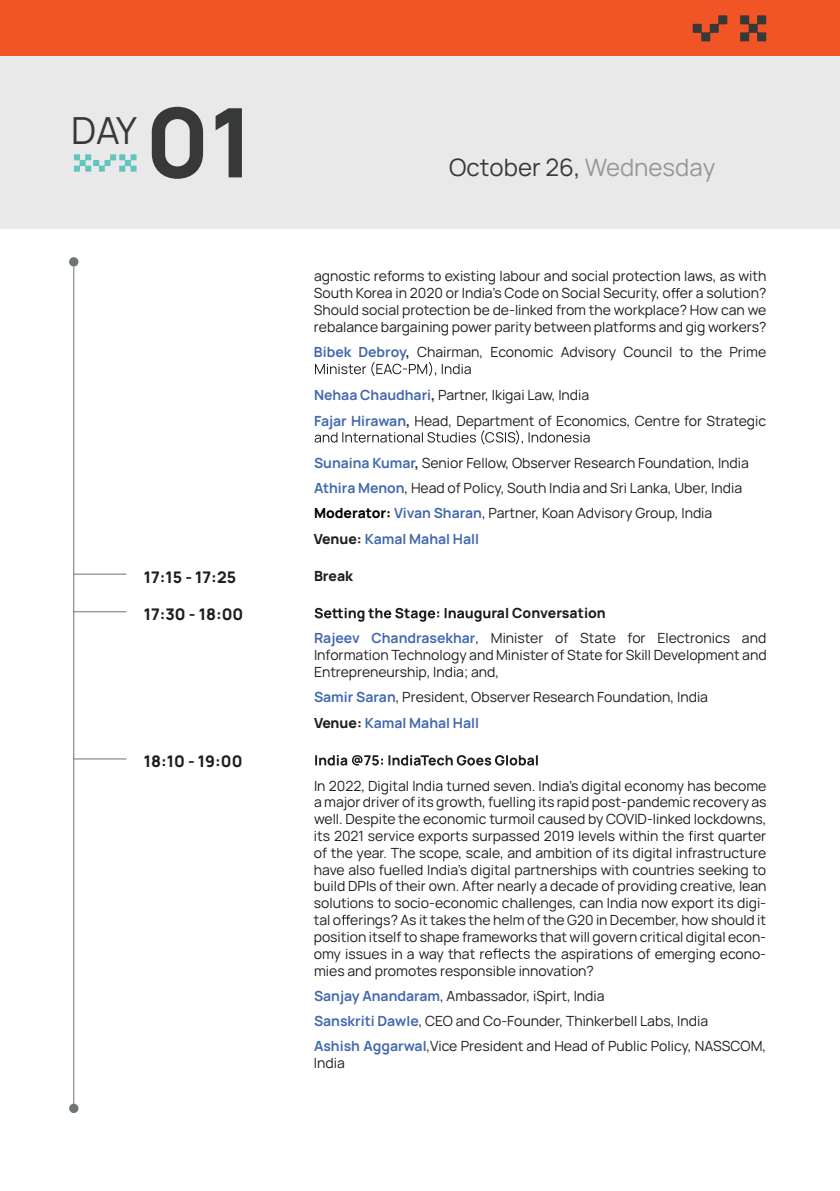
<style>
.page{position:relative;width:840px;height:1191px;background:#fff}
.page>*{position:absolute;margin:0;border:0;box-sizing:border-box;transform-origin:0 0}
.t1{font:800 96px "Manrope";color:#373938}
.t2{font:37.4px "Manrope";color:#373938}
.t3{font:24px "Manrope";color:#373938}
.t4{font:800 16px "Manrope";color:#201d1e}
.t5{font:14px/16.8px "Manrope";color:#201d1e}
.t6{font:800 14px "Manrope";letter-spacing:-.005em;color:#201d1e}
.s1{color:#989696}
.s2{font-weight:700;color:#4369ad}
.s3{font-weight:700}
.s4{font-weight:800;color:#000}
.s5{font-weight:800}
</style>
<div class="page">
<div style="left:0;top:0;width:839px;height:57px;background:#f15526"></div>
<div style="left:0;top:57px;width:839px;height:172px;background:#eae9ea"></div>
<svg style="left:740px;top:15px;width:25px;height:26px"></svg>
<svg style="left:692px;top:15px;width:35px;height:26px"></svg>
<svg style="left:74px;top:154px;width:62px;height:18px"></svg>
<svg style="left:671px;top:288px;width:8px;height:10px"></svg>
<svg style="left:315px;top:362px;width:155px;height:14px"></svg>
<svg style="left:314px;top:430px;width:275px;height:14px"></svg>
<hr style="left:73px;top:266px;width:1px;height:842px;background:#6e7575">
<svg style="left:314px;top:608px;width:176px;height:14px"></svg>
<svg style="left:315px;top:755px;width:222px;height:10px"></svg>
<svg style="left:688px;top:830px;width:7px;height:11px"></svg>
<svg style="left:341px;top:914px;width:9px;height:11px"></svg>
<svg style="left:485px;top:948px;width:44px;height:11px"></svg>
<hr style="left:73px;top:573px;width:53px;height:1px;background:#6e7575">
<hr style="left:73px;top:611px;width:53px;height:1px;background:#6e7575">
<hr style="left:73px;top:758px;width:53px;height:1px;background:#6e7575">
<div style="left:69px;top:257px;width:9px;height:9px;background:#6e7575;border-radius:50%"></div>
<div style="left:69px;top:1103px;width:9px;height:10px;background:#6e7575;border-radius:50%"></div>
<h2 class="t2" style="left:71px;top:102px;width:67px">DAY</h2>
<h1 class="t1" style="left:145px;top:60px;width:110px">01</h1>
<h3 class="t3" style="left:449px;top:149px;width:267px">October 26, <span class="s1">Wednesday</span></h3>
<p class="t5" style="left:314px;top:267px;width:453px;text-align:justify">agnostic reforms to existing labour and social protection laws, as with South Korea in 2020 or India’s Code on Social Security, o er a solution?<br>Should social protection be de-linked from the workplace? How can we rebalance bargaining power parity between platforms and gig workers?</p>
<p class="t5" style="left:314px;top:343px;width:453px"><span class="s2">Bibek Debroy</span><span class="s3">,</span> Chairman, Economic Advisory Council to the Prime</p>
<p class="t5" style="left:314px;top:382px;width:453px;line-height:25.2px"><span class="s2">Nehaa Chaudhari</span><span class="s3">,</span> Partner, Ikigai Law, India<br><span class="s2">Fajar Hirawan</span><span class="s3">,</span> Head, Department of Economics, Centre for Strategic</p>
<p class="t5" style="left:314px;top:449px;width:436px;line-height:25.2px"><span class="s2">Sunaina Kumar</span><span class="s3">,</span> Senior Fellow, Observer Research Foundation, India <span class="s2">Athira Menon</span>, Head of Policy, South India and Sri Lanka, Uber, India <span class="s4">Moderator:</span> <span class="s2">Vivan Sharan</span>, Partner, Koan Advisory Group, India <span class="s5">Venue:</span> <span class="s2">Kamal Mahal Hall</span></p>
<p class="t4" style="left:144px;top:563px;width:94px">17:15 - 17:25</p>
<p class="t6" style="left:314px;top:563px;width:40px">Break</p>
<p class="t4" style="left:144px;top:600px;width:101px">17:30 - 18:00</p>
<p class="t5" style="left:314px;top:599px;width:453px;line-height:25.2px;text-indent:177px"><span class="s5">ral Conversation<br></span><span class="s2">Rajeev Chandrasekhar</span>, Minister of State for Electronics and</p>
<p class="t5" style="left:314px;top:646px;width:454px">Information Technology and Minister of State for Skill Development and<br>Entrepreneurship, India; and,</p>
<p class="t5" style="left:314px;top:684px;width:395px;line-height:25.2px"><span class="s2">Samir Saran</span>, President, Observer Research Foundation, India<br><span class="s5">Venue:</span> <span class="s2">Kamal Mahal Hall</span></p>
<p class="t4" style="left:144px;top:748px;width:100px">18:10 - 19:00</p>
<p class="t5" style="left:313px;top:776px;width:454px;text-align:justify">In 2022, Digital India turned seven. India’s digital economy has become a major driver of its growth, fuelling its rapid post-pandemic recovery as well. Despite the economic turmoil caused by COVID-linked lockdowns, its 2021 service exports surpassed 2019 levels within the rst quarter of the year. The scope, scale, and ambition of its digital infrastructure have also fuelled India’s digital partnerships with countries seeking to build DPIs of their own. After nearly a decade of providing creative, lean solutions to socio-economic challenges, can India now export its digi&shy;tal o erings? As it takes the helm of the G20 in December, how should it position itself to shape frameworks that will govern critical digital econ&shy;omy issues in a way that r</p>
<p class="t5" style="left:314px;top:944px;width:453px;text-indent:220px">the aspirations of emerging econo&shy;mies and promotes responsible innovation?</p>
<p class="t5" style="left:314px;top:982px;width:453px;line-height:25.2px"><span class="s2">Sanjay Anandaram</span>, Ambassador, iSpirt, India<br><span class="s2">Sanskriti Dawle</span>, CEO and Co-Founder, Thinkerbell Labs, India<br><span class="s2">Ashish Aggarwal</span>,Vice President and Head of Public Policy, NASSCOM,</p>
<p class="t5" style="left:314px;top:1054px;width:32px">India</p>
</div>
